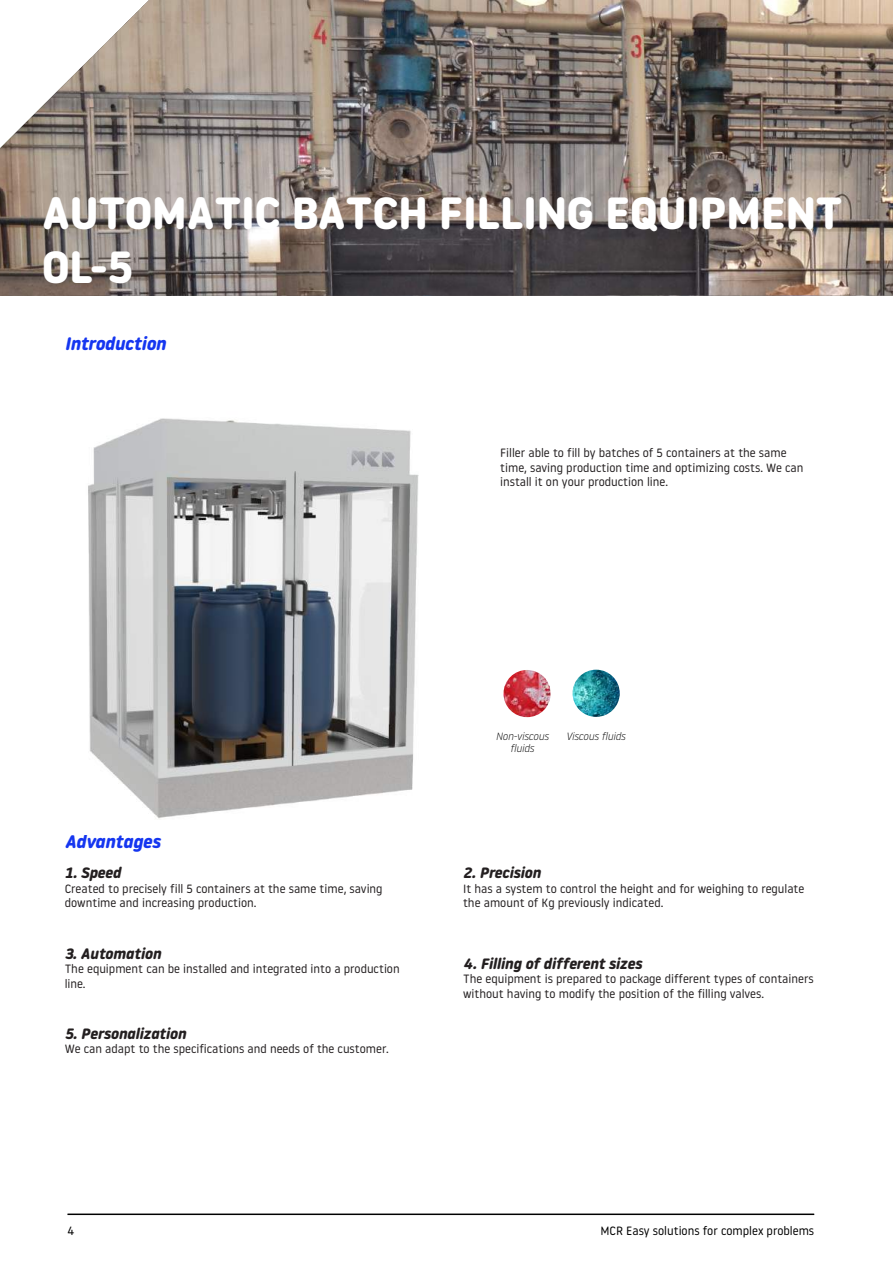
<style>
.page{position:relative;width:893px;height:1263px;background:#fff}
.page>*{position:absolute;margin:0;border:0;box-sizing:border-box;transform-origin:0 0}
.t1{font:700 45px/54px "Noway Round";color:#fff}
.t2{font:italic 700 18px "Noway Round";color:#1536f0}
.t3{font:italic 700 15px "Noway Round";color:#231f20}
.t4{font:12px/14.4px "Noway Round";color:#231f20}
.t5{font:12px "Noway Round";color:#000}
.t6{font:italic 300 10.5px/12.6px "Noway Round";color:#000;text-align:center}
</style>
<div class="page">
<img style="left:0;top:0;width:893px;height:296px">
<hr style="left:68px;top:1213px;width:746px;height:2px;background:#000">
<img style="left:573px;top:670px;width:47px;height:47px;border-radius:24px">
<img style="left:503px;top:670px;width:48px;height:47px;border-radius:24px">
<img style="left:88px;top:418px;width:331px;height:401px">
<h1 class="t1" style="left:42px;top:187px;width:802px">AUTOMATIC BATCH FILLING EQUIPMENT<br>OL-5</h1>
<h2 class="t2" style="left:65px;top:333px;width:103px">Introduction</h2>
<p class="t4" style="left:500px;top:445px;width:305px">Filler able to fill by batches of 5 containers at the same time, saving production time and optimizing costs. We can install it on your production line.</p>
<h2 class="t2" style="left:65px;top:831px;width:97px">Advantages</h2>
<p class="t3" style="left:65px;top:864px;width:58px">1. Speed</p>
<p class="t4" style="left:65px;top:881px;width:319px">Created to precisely fill 5 containers at the same time, saving downtime and increasing production.</p>
<p class="t6" style="left:496px;top:729px;width:54px">Non-viscous fluids</p>
<p class="t6" style="left:566px;top:729px;width:61px">Viscous fluids</p>
<p class="t3" style="left:463px;top:864px;width:79px">2. Precision</p>
<p class="t4" style="left:463px;top:881px;width:343px">It has a system to control the height and for weighing to regulate the amount of Kg previously indicated.</p>
<p class="t3" style="left:65px;top:945px;width:98px">3. Automation</p>
<p class="t4" style="left:65px;top:961px;width:336px">The equipment can be installed and integrated into a production line.</p>
<p class="t3" style="left:463px;top:955px;width:180px">4. Filling of different sizes</p>
<p class="t4" style="left:463px;top:971px;width:352px">The equipment is prepared to package different types of containers without having to modify the position of the filling valves.</p>
<p class="t3" style="left:65px;top:1025px;width:123px">5. Personalization</p>
<p class="t4" style="left:65px;top:1041px;width:326px">We can adapt to the specifications and needs of the customer.</p>
<p class="t5" style="left:67px;top:1223px;width:8px">4</p>
<p class="t5" style="left:600px;top:1223px;width:215px">MCR Easy solutions for complex problems</p>
</div>
